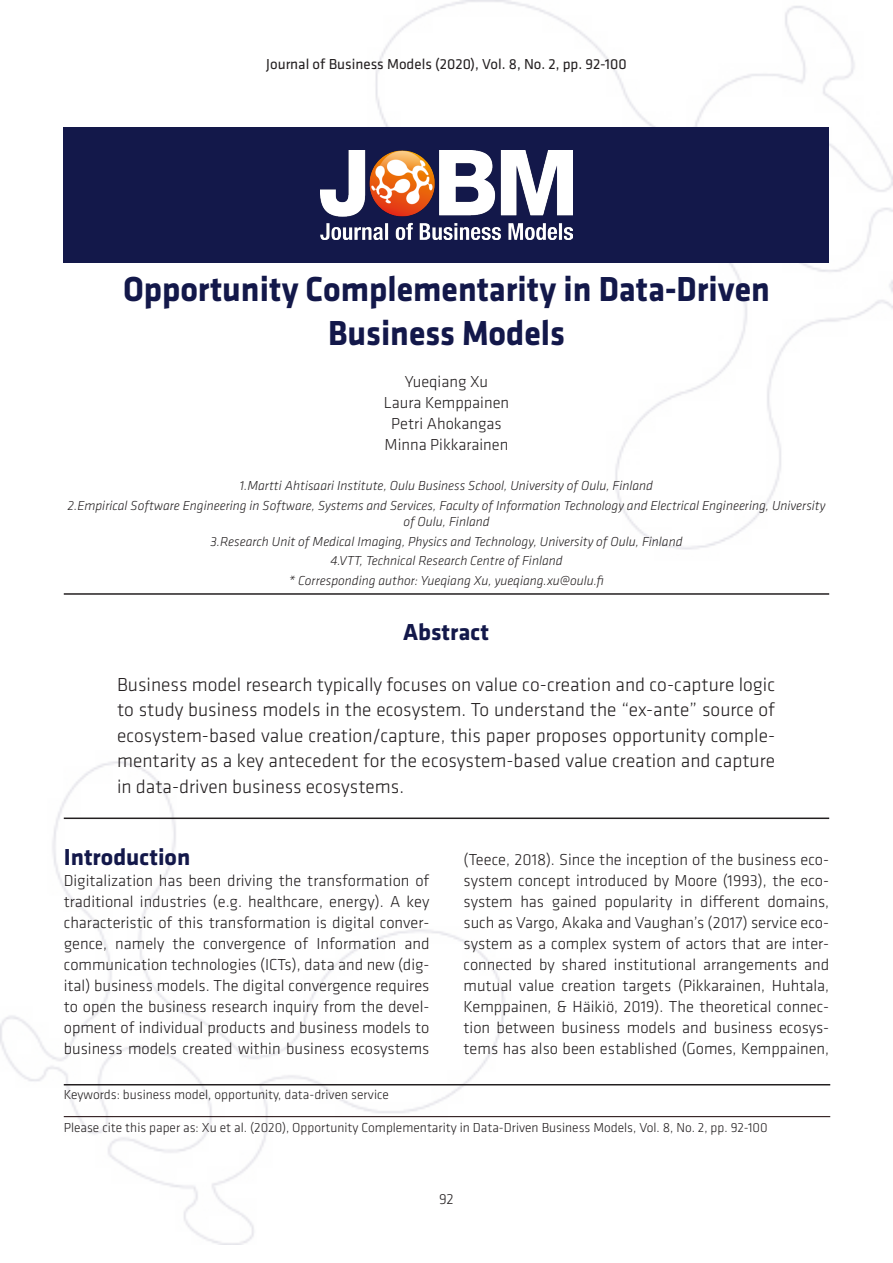
<style>
.page{position:relative;width:893px;height:1263px;background:#fff}
.page>*{position:absolute;margin:0;border:0;box-sizing:border-box;transform-origin:0 0}
.Article-title{font:700 36px/43.2px "Klavika";color:#13184a;text-align:center;scale:.94 1}
.Headline{font:700 24px "Klavika";color:#13184a}
.Abstract-head{font:700 24px "Klavika";color:#13184a}
.Abstract-text{font:300 19.5px/25.5px "Klavika";color:#231f20;text-align:justify}
.Brødtekst{font:300 16.5px/21px "Klavika";color:#231f20;text-align:justify}
.Article-Author{font:300 16.5px "Klavika";color:#231f20}
.t1{font:15px "Klavika";color:#231f20}
.t2{font:300 15px "Klavika";color:#231f20}
.Article-Author-2{font:italic 300 13.5px/16.5px "Klavika";color:#231f20;text-align:center}
.Keyboard{font:300 13.5px "Klavika";color:#231f20}
</style>
<div class="page">
<img style="left:0;top:0;width:893px;height:1244px">
<div style="left:64px;top:128px;width:765px;height:135px;background:#13184a"></div>
<img style="left:321px;top:151px;width:251px;height:88px">
<hr style="left:64px;top:1084px;width:766px;height:1px;background:#231f20">
<hr style="left:64px;top:1116px;width:766px;height:1px;background:#150002">
<hr style="left:64px;top:593px;width:765px;height:2px;background:#231f20">
<hr style="left:64px;top:817px;width:765px;height:2px;background:#231f20">
<p class="t1" style="left:266px;top:56px;width:362px">Journal of Business Models (2020), Vol. 8, No. 2, pp. 92-100</p>
<p class="Article-title" style="left:123px;top:269px;width:690px">Opportunity Complementarity in Data-Driven<br>Business Models</p>
<p class="Article-Author" style="left:405px;top:372px;width:85px">Yueqiang Xu</p>
<p class="Article-Author" style="left:384px;top:393px;width:127px">Laura Kemppainen</p>
<p class="Article-Author" style="left:391px;top:414px;width:112px">Petri Ahokangas</p>
<p class="Article-Author" style="left:385px;top:435px;width:125px">Minna Pikkarainen</p>
<p class="Article-Author-2" style="left:240px;top:478px;width:415px">1.Martti Ahtisaari Institute, Oulu Business School, University of Oulu, Finland</p>
<p class="Article-Author-2" style="left:68px;top:497px;width:759px">2.Empirical Software Engineering in Software, Systems and Services, Faculty of Information Technology and Electrical Engineering, University of Oulu, Finland</p>
<p class="Article-Author-2" style="left:210px;top:533px;width:474px">3.Research Unit of Medical Imaging, Physics and Technology, University of Oulu, Finland</p>
<p class="Article-Author-2" style="left:330px;top:553px;width:234px">4.VTT, Technical Research Centre of Finland</p>
<p class="Article-Author-2" style="left:289px;top:572px;width:317px">* Corresponding author: Yueqiang Xu, yueqiang.xu@oulu.fi</p>
<p class="Abstract-head" style="left:403px;top:618px;width:87px">Abstract</p>
<p class="Abstract-text" style="left:117px;top:672px;width:660px">Business model research typically focuses on value co-creation and co-capture logic to study business models in the ecosystem. To understand the “ex-ante” source of ecosystem-based value creation/capture, this paper proposes opportunity comple&shy;mentarity as a key antecedent for the ecosystem-based value creation and capture in data-driven business ecosystems.</p>
<p class="Headline" style="left:64px;top:844px;width:128px">Introduction</p>
<p class="Brødtekst" style="left:64px;top:871px;width:367px">Digitalization has been driving the transformation of traditional industries (e.g. healthcare, energy). A key characteristic of this transformation is digital conver&shy;gence, namely the convergence of Information and communication technologies (ICTs), data and new (dig&shy;ital) business models. The digital convergence requires to open the business research inquiry from the devel&shy;opment of individual products and business models to business models created within business ecosystems</p>
<p class="Keyboard" style="left:64px;top:1088px;width:327px">Keywords: business model, opportunity, data-driven service</p>
<p class="Brødtekst" style="left:463px;top:850px;width:367px">(Teece, 2018). Since the inception of the business eco&shy;system concept introduced by Moore (1993), the eco&shy;system has gained popularity in different domains, such as Vargo, Akaka and Vaughan’s (2017) service eco&shy;system as a complex system of actors that are inter&shy;connected by shared institutional arrangements and mutual value creation targets (Pikkarainen, Huhtala, Kemppainen, &amp; Häikiö, 2019). The theoretical connec&shy;tion between business models and business ecosys&shy;tems has also been established (Gomes, Kemppainen,</p>
<p class="Keyboard" style="left:64px;top:1120px;width:705px">Please cite this paper as: Xu et al. (2020), Opportunity Complementarity in Data-Driven Business Models, Vol. 8, No. 2, pp. 92-100</p>
<p class="t2" style="left:439px;top:1191px;width:16px">92</p>
</div>
